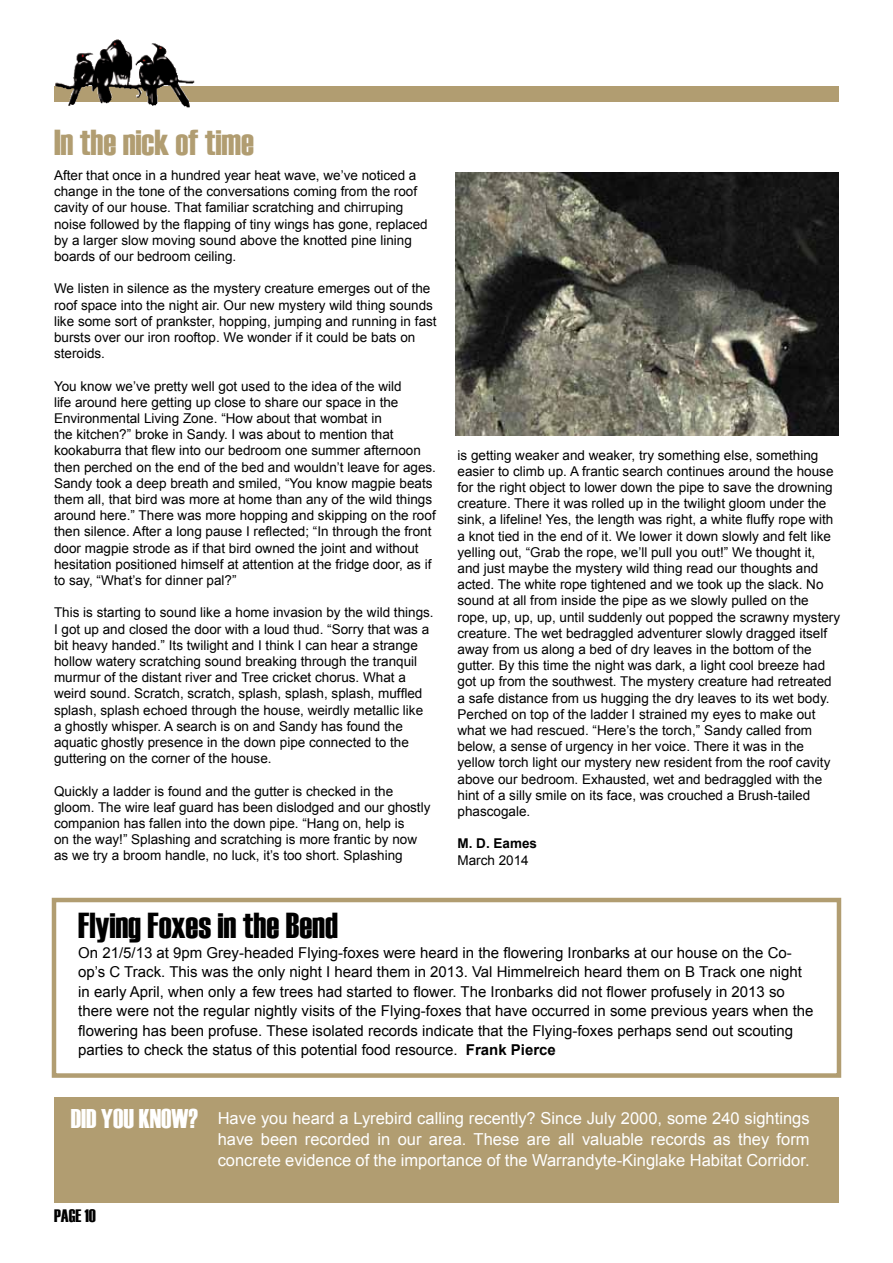
<style>
.page{position:relative;width:893px;height:1263px;background:#fff}
.page>*{position:absolute;margin:0;border:0;box-sizing:border-box;transform-origin:0 0}
.t1{font:36px "Haettenschweiler";color:#000}
.t2{font:36px "Haettenschweiler";color:#b19d71}
.t3{font:18px "Haettenschweiler";color:#000}
.t4{font:16.5px/21px "Arial";color:#fff;text-align:justify}
.t5{font:15px/19.5px "Arial";color:#000}
.t6{font:13.5px/16.2px "Arial";color:#000}
.t7{font:700 13.5px "Arial";color:#000}
.s1{font-weight:700}
.s2{font-family:"Haettenschweiler";font-size:27px}
</style>
<div class="page">
<div style="left:54px;top:86px;width:785px;height:15px;background:#b19d71"></div>
<img style="left:54px;top:39px;width:88px;height:67px">
<img style="left:455px;top:172px;width:384px;height:264px">
<div style="left:52px;top:898px;width:789px;height:180px;border:4px solid #b19d71"></div>
<div style="left:54px;top:1097px;width:785px;height:106px;background:#b19d71"></div>
<h1 class="t2" style="left:54px;top:122px;width:202px">In the nick of time</h1>
<p class="t6" style="left:54px;top:167px;width:375px">After that once in a hundred year heat wave, we’ve noticed a change in the tone of the conversations coming from the roof cavity of our house. That familiar scratching and chirruping noise followed by the flapping of tiny wings has gone, replaced by a larger slow moving sound above the knotted pine lining boards of our bedroom ceiling.</p>
<p class="t6" style="left:54px;top:281px;width:384px">We listen in silence as the mystery creature emerges out of the roof space into the night air. Our new mystery wild thing sounds like some sort of prankster, hopping, jumping and running in fast bursts over our iron rooftop. We wonder if it could be bats on steroids.</p>
<p class="t6" style="left:54px;top:378px;width:383px">You know we’ve pretty well got used to the idea of the wild<br>life around here getting up close to share our space in the Environmental Living Zone. “How about that wombat in<br>the kitchen?” broke in Sandy. I was about to mention that kookaburra that flew into our bedroom one summer afternoon then perched on the end of the bed and wouldn’t leave for ages.<br>Sandy took a deep breath and smiled, “You know magpie beats them all, that bird was more at home than any of the wild things around here.” There was more hopping and skipping on the roof then silence. After a long pause I reflected; “In through the front door magpie strode as if that bird owned the joint and without hesitation positioned himself at attention at the fridge door, as if to say, “What’s for dinner pal?”</p>
<p class="t6" style="left:54px;top:605px;width:381px">This is starting to sound like a home invasion by the wild things.<br>I got up and closed the door with a loud thud. “Sorry that was a bit heavy handed.” Its twilight and I think I can hear a strange hollow watery scratching sound breaking through the tranquil murmur of the distant river and Tree cricket chorus. What a weird sound. Scratch, scratch, splash, splash, splash, muffled splash, splash echoed through the house, weirdly metallic like a ghostly whisper. A search is on and Sandy has found the aquatic ghostly presence in the down pipe connected to the guttering on the corner of the house.</p>
<p class="t6" style="left:54px;top:783px;width:378px">Quickly a ladder is found and the gutter is checked in the gloom. The wire leaf guard has been dislodged and our ghostly companion has fallen into the down pipe. “Hang on, help is<br>on the way!” Splashing and scratching is more frantic by now as we try a broom handle, no luck, it’s too short. Splashing</p>
<p class="t6" style="left:457px;top:447px;width:384px">is getting weaker and weaker, try something else, something easier to climb up. A frantic search continues around the house for the right object to lower down the pipe to save the drowning creature. There it was rolled up in the twilight gloom under the sink, a lifeline! Yes, the length was right, a white fluffy rope with a knot tied in the end of it. We lower it down slowly and felt like yelling out, “Grab the rope, we’ll pull you out!” We thought it, and just maybe the mystery wild thing read our thoughts and acted. The white rope tightened and we took up the slack. No sound at all from inside the pipe as we slowly pulled on the rope, up, up, up, until suddenly out popped the scrawny mystery creature. The wet bedraggled adventurer slowly dragged itself away from us along a bed of dry leaves in the bottom of the gutter. By this time the night was dark, a light cool breeze had got up from the southwest. The mystery creature had retreated a safe distance from us hugging the dry leaves to its wet body.<br>Perched on top of the ladder I strained my eyes to make out what we had rescued. “Here’s the torch,” Sandy called from below, a sense of urgency in her voice. There it was in the yellow torch light our mystery new resident from the roof cavity above our bedroom. Exhausted, wet and bedraggled with the hint of a silly smile on its face, was crouched a Brush-tailed phascogale.</p>
<p class="t7" style="left:457px;top:835px;width:81px">M. D. Eames</p>
<p class="t6" style="left:457px;top:852px;width:73px">March 2014</p>
<h1 class="t1" style="left:78px;top:905px;width:261px">Flying Foxes in the Bend</h1>
<p class="t5" style="left:78px;top:943px;width:737px">On 21/5/13 at 9pm Grey-headed Flying-foxes were heard in the flowering Ironbarks at our house on the Co&shy;op’s C Track. This was the only night I heard them in 2013. Val Himmelreich heard them on B Track one night in early April, when only a few trees had started to flower. The Ironbarks did not flower profusely in 2013 so there were not the regular nightly visits of the Flying-foxes that have occurred in some previous years when the flowering has been profuse. These isolated records indicate that the Flying-foxes perhaps send out scouting parties to check the status of this potential food resource. <span class="s1">Frank Pierce</span></p>
<p class="t4" style="left:218px;top:1108px;width:593px;text-indent:-147px"><span class="s2">DID YOU KNOW?</span> Have you heard a Lyrebird calling recently? Since July 2000, some 240 sightings have been recorded in our area. These are all valuable records as they form concrete evidence of the importance of the Warrandyte-Kinglake Habitat Corridor.</p>
<h2 class="t3" style="left:54px;top:1205px;width:43px">PAGE 10</h2>
</div>
